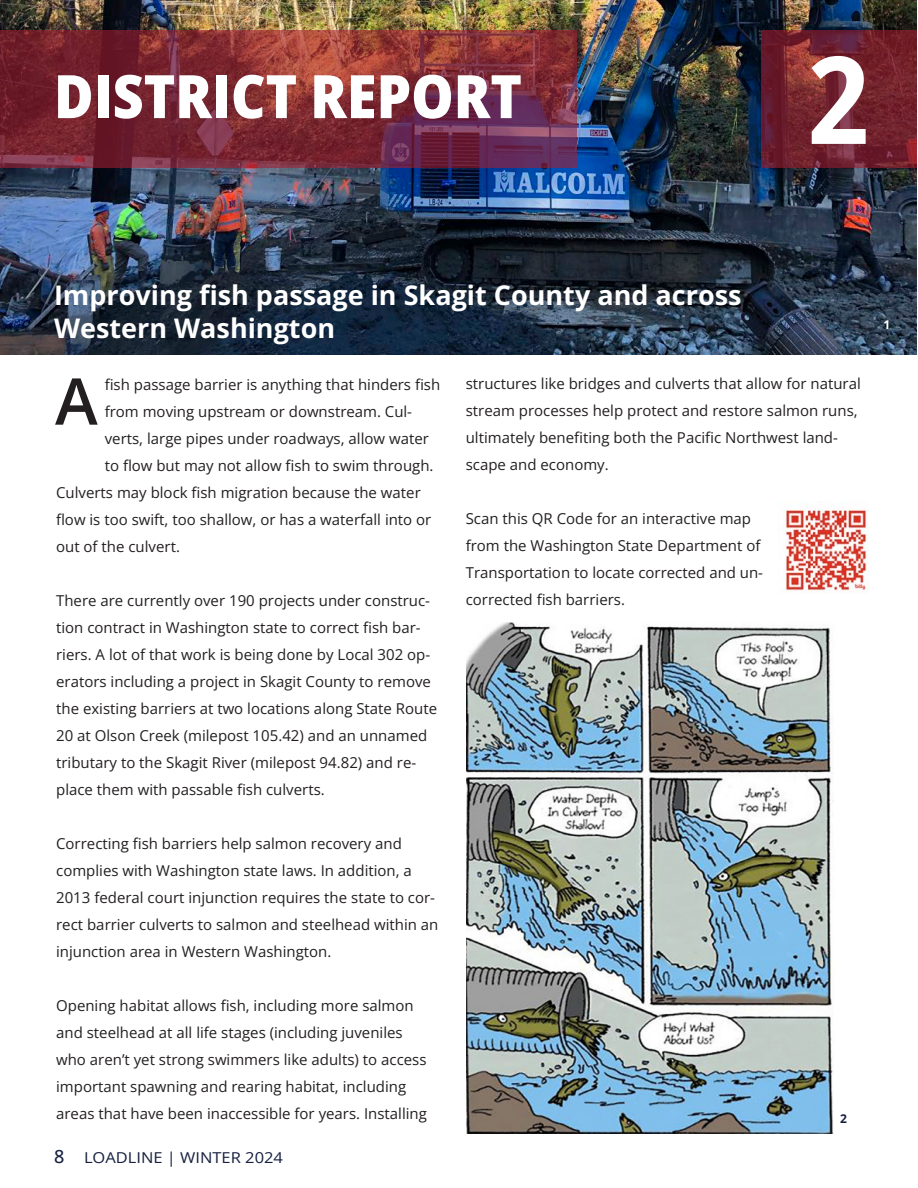
<style>
.page{position:relative;width:918px;height:1188px;background:#fff}
.page>*{position:absolute;margin:0;border:0;box-sizing:border-box;transform-origin:0 0}
.Headline_1{font:700 semi-condensed 121.5px "Open Sans";color:#fff}
.t1{font:600 64.5px "Open Sans";color:#231f20}
.Headline_1-2{font:800 semi-condensed 60px "Open Sans";color:#fff}
.t2{font:700 27px/32.4px "Open Sans";color:#fff}
.t3{font:15px/27px "Open Sans";color:#231f20}
.t4{font:15px "Open Sans";color:#16203f;scale:1.1 1}
.No_Spacing{font:700 12px "Open Sans";color:#fff}
.t5{font:700 12px "Open Sans";color:#16203f}
.s1{font-weight:500;font-size:18px}
</style>
<div class="page">
<img style="left:0;top:0;width:917px;height:354px">
<svg style="left:0;top:30px;width:577px;height:137px;background:#7c2b38"></svg>
<svg style="left:761px;top:30px;width:156px;height:137px;background:#73242f"></svg>
<img style="left:467px;top:622px;width:367px;height:512px">
<img style="left:784px;top:501px;width:85px;height:92px">
<p class="Headline_1-2" style="left:54px;top:55px;width:469px">DISTRICT REPORT</p>
<p class="Headline_1" style="left:808px;top:17px;width:65px">2</p>
<p class="t2" style="left:54px;top:279px;width:689px">Improving fish passage in Skagit County and across<br>Western Washington</p>
<p class="t1" style="left:55px;top:357px;width:44px">A</p>
<p class="t3" style="left:105px;top:370px;width:337px">fish passage barrier is anything that hinders fish</p>
<p class="t3" style="left:105px;top:397px;width:309px">from moving upstream or downstream. Cul-</p>
<p class="t3" style="left:105px;top:424px;width:326px">verts, large pipes under roadways, allow water</p>
<p class="t3" style="left:105px;top:451px;width:330px">to flow but may not allow fish to swim through.</p>
<p class="t3" style="left:56px;top:478px;width:366px">Culverts may block fish migration because the water</p>
<p class="t3" style="left:56px;top:505px;width:377px">flow is too swift, too shallow, or has a waterfall into or</p>
<p class="t3" style="left:56px;top:532px;width:125px">out of the culvert.</p>
<p class="t3" style="left:56px;top:586px;width:383px">There are currently over 190 projects under construc&shy;tion contract in Washington state to correct fish bar&shy;riers. A lot of that work is being done by Local 302 op&shy;erators including a project in Skagit County to remove the existing barriers at two locations along State Route 20 at Olson Creek (milepost 105.42) and an unnamed tributary to the Skagit River (milepost 94.82) and re&shy;place them with passable fish culverts.</p>
<p class="t3" style="left:56px;top:829px;width:384px">Correcting fish barriers help salmon recovery and complies with Washington state laws. In addition, a 2013 federal court injunction requires the state to cor&shy;rect barrier culverts to salmon and steelhead within an injunction area in Western Washington.</p>
<p class="t3" style="left:56px;top:991px;width:372px">Opening habitat allows fish, including more salmon and steelhead at all life stages (including juveniles who aren’t yet strong swimmers like adults) to access important spawning and rearing habitat, including areas that have been inaccessible for years. Installing</p>
<p class="t4" style="left:54px;top:1147px;width:210px"><span class="s1">8</span> LOADLINE | WINTER 2024</p>
<p class="t3" style="left:466px;top:369px;width:397px">structures like bridges and culverts that allow for natural stream processes help protect and restore salmon runs, ultimately benefiting both the Pacific Northwest land&shy;scape and economy.</p>
<p class="t3" style="left:466px;top:504px;width:299px">Scan this QR Code for an interactive map from the Washington State Department of Transportation to locate corrected and un&shy;corrected fish barriers.</p>
<p class="t5" style="left:840px;top:1110px;width:8px">2</p>
<p class="No_Spacing" style="left:883px;top:317px;width:8px">1</p>
</div>
